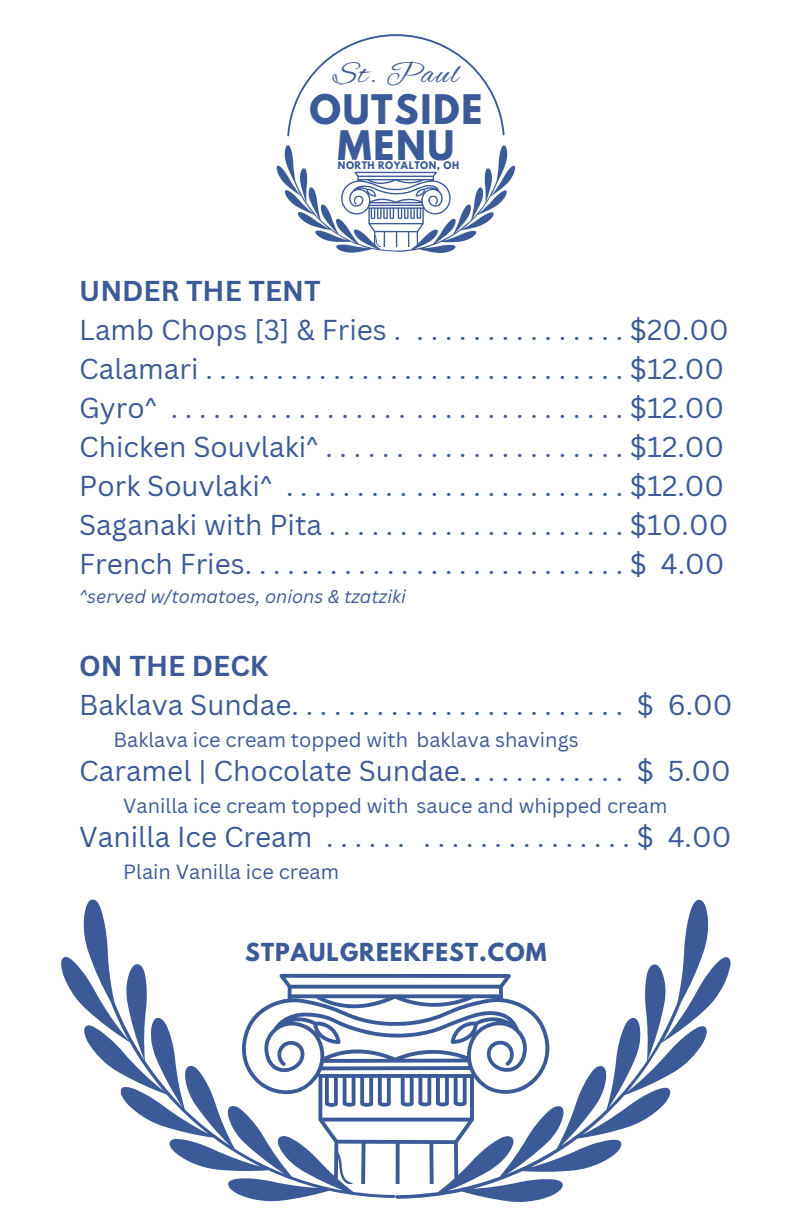
<style>
.page{position:relative;width:792px;height:1224px;background:#fff}
.page>*{position:absolute;margin:0;border:0;box-sizing:border-box;transform-origin:0 0}
.t1{font:700 36.2px/35.6px "League Spartan";letter-spacing:.045em;color:#3d5a98;text-align:center}
.t2{font:32px "Alex Brush";letter-spacing:.045em;color:#3d5a98}
.t3{font:28px/39px "Canva Sans";color:#3d5a98}
.t4{font:700 22px "League Spartan";letter-spacing:.045em;color:#3d5a98}
.t5{font:20px "Canva Sans";color:#3d5a98}
.t6{font:italic 18px "Canva Sans";color:#3d5a98}
.t7{font:700 9.2px "League Spartan";letter-spacing:.045em;color:#3d5a98}
.s1{font-weight:700}
</style>
<div class="page">
<svg style="left:287px;top:34px;width:218px;height:102px"></svg>
<svg style="left:277px;top:145px;width:238px;height:108px"></svg>
<svg style="left:61px;top:899px;width:334px;height:302px"></svg>
<svg style="left:395px;top:900px;width:336px;height:302px"></svg>
<svg style="left:242px;top:974px;width:308px;height:209px"></svg>
<svg style="left:334px;top:1151px;width:24px;height:32px"></svg>
<h2 class="t2" style="left:333px;top:56px;width:127px">St. Paul</h2>
<p class="t1" style="left:309px;top:96px;width:175px">OUTSIDE<br>MENU</p>
<h1 class="t7" style="left:338px;top:161px;width:123px">NORTH ROYALTON, OH</h1>
<p class="t3" style="left:79px;top:271px;width:651px"><span class="s1">UNDER THE TENT<br></span>Lamb Chops [3] &amp; Fries .<br>Calamari..............................$12.00<br>Gyro^ ................................$12.00<br>Chicken Souvlaki^ . . . . . .<br>Pork Souvlaki^ . . . . . . . . . . . . . . . . . . . . . . . . $12.00<br>Saganaki with Pita . . . . . . . . . . . . . . . . . . . . . $10.00<br>FrenchFries...........................$ 4.00</p>
<p class="t6" style="left:79px;top:584px;width:328px">^served w/tomatoes, onions &amp; tzatziki</p>
<h3 class="t3" style="left:417px;top:310px;width:314px">...............$20.00</h3>
<h3 class="t3" style="left:417px;top:427px;width:309px">...............$12.00</h3>
<p class="t3" style="left:79px;top:646px;width:655px"><span class="s1">ON THE DECK<br></span>Baklava Sundae. . . . . . . . .. . . . . . . . . . . . . . . $ 6.00</p>
<p class="t5" style="left:114px;top:725px;width:467px">Baklava ice cream topped with baklava shavings</p>
<p class="t3" style="left:79px;top:751px;width:382px">Caramel | Chocolate Sundae</p>
<p class="t5" style="left:123px;top:791px;width:546px">Vanilla ice cream topped with sauce and whipped cream</p>
<p class="t3" style="left:79px;top:817px;width:327px">Vanilla Ice Cream . . . . . .</p>
<p class="t5" style="left:123px;top:857px;width:217px">Plain Vanilla ice cream</p>
<h3 class="t3" style="left:417px;top:751px;width:316px">............... $ 5.00</h3>
<h3 class="t3" style="left:423px;top:817px;width:309px">...............$ 4.00</h3>
<h3 class="t4" style="left:245px;top:942px;width:303px">STPAULGREEKFEST.COM</h3>
</div>
